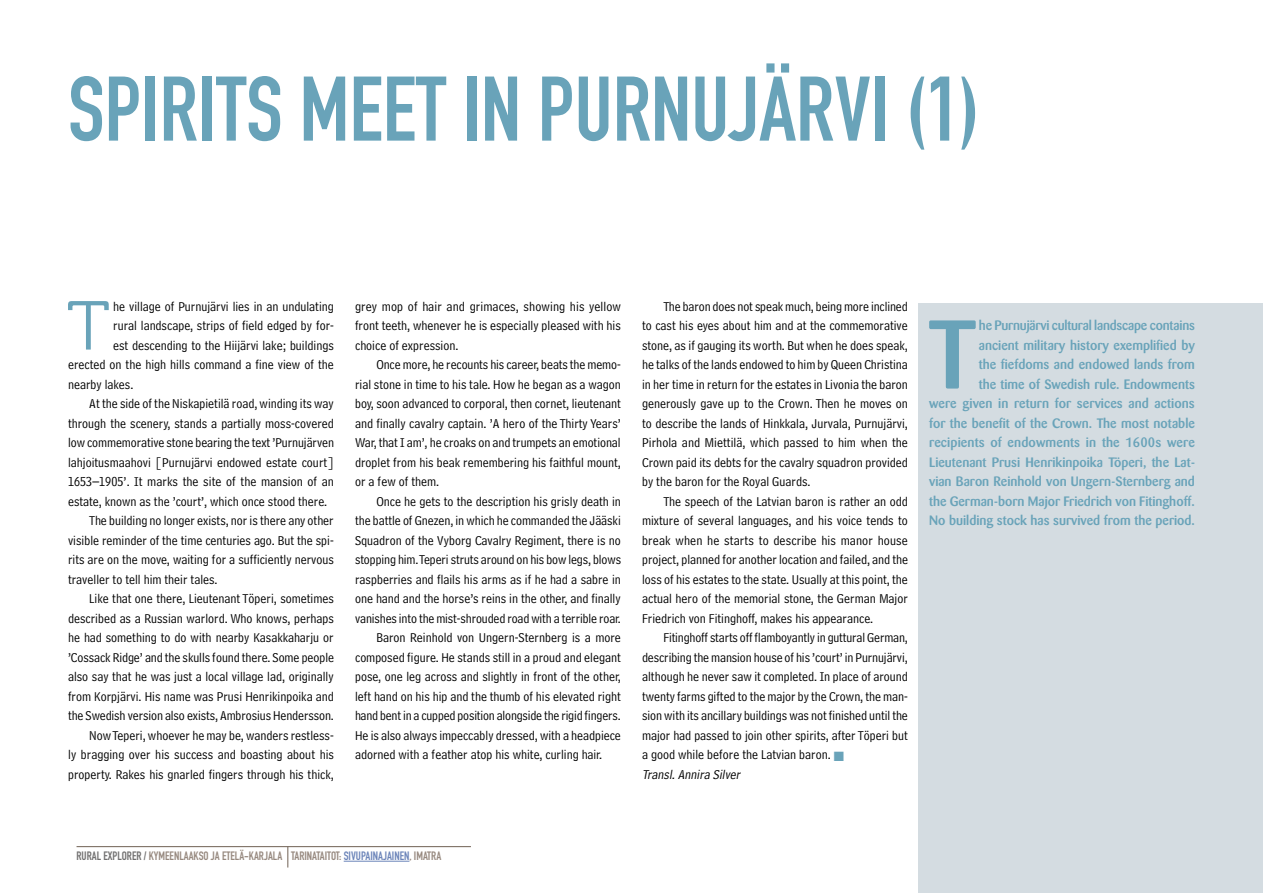
<style>
.page{position:relative;width:1263px;height:893px;background:#fff}
.page>*{position:absolute;margin:0;border:0;box-sizing:border-box;transform-origin:0 0}
.KuvatyyliANGI{font:500 96.3px "Barmeno";color:#69a3b9}
.Otsikko{font:700 90px "DIN Condensed";color:#69a3b9}
.leipis_Angi_Eng{font:69px "Museo 300";color:#69a3b9}
.leipis_sis_Eng{font:13.5px/19.5px "Bell Centennial Address";color:#000;text-align:justify}
.KuvatyyliANGI-2{font:500 13.5px/19.5px "Barmeno";color:#69a3b9;text-align:right}
.leipis_Angi_Eng-2{font:13.5px "Bell Centennial Address";color:#000}
.leipis_ensirivi_Eng{font:italic 13.5px "Bell Centennial Address";color:#000}
.t1{font:700 12px "DIN Condensed";color:#96887e}
.s1{color:#69a3b9}
.s2{color:#706f6f}
.s3{color:#6b84b9}
</style>
<div class="page">
<div style="left:918px;top:303px;width:345px;height:590px;background:#d4dce1"></div>
<hr style="left:344px;top:861px;width:65px;height:1px;background:#6b84b9">
<hr style="left:77px;top:846px;width:394px;height:1px;background:#706154">
<svg style="left:287px;top:847px;width:1px;height:20px"></svg>
<p class="Otsikko" style="left:68px;top:49px;width:913px">SPIRITS MEET IN PURNUJÄRVI (1)</p>
<p class="leipis_Angi_Eng" style="left:67px;top:289px;width:44px">T</p>
<p class="leipis_Angi_Eng-2" style="left:113px;top:298px;width:222px">he village of Purnujärvi lies in an undulating</p>
<p class="leipis_Angi_Eng-2" style="left:113px;top:318px;width:222px">rural landscape, strips of field edged by for-</p>
<p class="leipis_Angi_Eng-2" style="left:113px;top:337px;width:222px">est descending to the Hiijärvi lake; buildings</p>
<p class="leipis_Angi_Eng-2" style="left:68px;top:357px;width:267px">erected on the high hills command a fine view of the</p>
<p class="leipis_Angi_Eng-2" style="left:68px;top:376px;width:67px">nearby lakes.</p>
<p class="leipis_sis_Eng" style="left:68px;top:394px;width:267px;text-indent:21px">At the side of the Niskapietilä road, winding its way through the scenery, stands a partially moss-covered low commemorative stone bearing the text ’Purnujärven lahjoitusmaahovi [Purnujärvi endowed estate court] 1653–1905’. It marks the site of the mansion of an estate, known as the ’court’, which once stood there.</p>
<p class="leipis_sis_Eng" style="left:68px;top:511px;width:267px;text-indent:21px">The building no longer exists, nor is there any other visible reminder of the time centuries ago. But the spi&shy;rits are on the move, waiting for a sufficiently nervous traveller to tell him their tales.</p>
<p class="leipis_sis_Eng" style="left:68px;top:589px;width:267px;text-indent:21px">Like that one there, Lieutenant Töperi, sometimes described as a Russian warlord. Who knows, perhaps he had something to do with nearby Kasakkaharju or ’Cossack Ridge’ and the skulls found there. Some people also say that he was just a local village lad, originally from Korpjärvi. His name was Prusi Henrikinpoika and the Swedish version also exists, Ambrosius Hendersson.</p>
<p class="leipis_sis_Eng" style="left:68px;top:725px;width:267px;text-indent:21px">Now Teperi, whoever he may be, wanders restless&shy;ly bragging over his success and boasting about his property. Rakes his gnarled fingers through his thick,</p>
<p class="leipis_sis_Eng" style="left:355px;top:296px;width:267px">grey mop of hair and grimaces, showing his yellow front teeth, whenever he is especially pleased with his choice of expression.</p>
<p class="leipis_sis_Eng" style="left:355px;top:355px;width:267px;text-indent:21px">Once more, he recounts his career, beats the memo&shy;rial stone in time to his tale. How he began as a wagon boy, soon advanced to corporal, then cornet, lieutenant and finally cavalry captain. ’A hero of the Thirty Years’ War, that I am’, he croaks on and trumpets an emotional droplet from his beak remembering his faithful mount, or a few of them.</p>
<p class="leipis_sis_Eng" style="left:355px;top:491px;width:267px;text-indent:21px">Once he gets to the description his grisly death in the battle of Gnezen, in which he commanded the Jääski Squadron of the Vyborg Cavalry Regiment, there is no stopping him. Teperi struts around on his bow legs, blows raspberries and flails his arms as if he had a sabre in one hand and the horse’s reins in the other, and finally vanishes into the mist-shrouded road with a terrible roar.</p>
<p class="leipis_sis_Eng" style="left:355px;top:628px;width:267px;text-indent:21px">Baron Reinhold von Ungern-Sternberg is a more composed figure. He stands still in a proud and elegant pose, one leg across and slightly in front of the other, left hand on his hip and the thumb of his elevated right hand bent in a cupped position alongside the rigid fingers.<br>He is also always impeccably dressed, with a headpiece adorned with a feather atop his white, curling hair.</p>
<p class="leipis_sis_Eng" style="left:642px;top:296px;width:267px;text-indent:21px">The baron does not speak much, being more inclined to cast his eyes about him and at the commemorative stone, as if gauging its worth. But when he does speak, he talks of the lands endowed to him by Queen Christina in her time in return for the estates in Livonia the baron generously gave up to the Crown. Then he moves on to describe the lands of Hinkkala, Jurvala, Purnujärvi, Pirhola and Miettilä, which passed to him when the Crown paid its debts for the cavalry squadron provided by the baron for the Royal Guards.</p>
<p class="leipis_sis_Eng" style="left:642px;top:491px;width:267px;text-indent:21px">The speech of the Latvian baron is rather an odd mixture of several languages, and his voice tends to break when he starts to describe his manor house project, planned for another location and failed, and the loss of his estates to the state. Usually at this point, the actual hero of the memorial stone, the German Major Friedrich von Fitinghoff, makes his appearance.</p>
<p class="leipis_sis_Eng" style="left:642px;top:628px;width:267px;text-indent:21px">Fitinghoff starts off flamboyantly in guttural German, describing the mansion house of his ’court’ in Purnujärvi, although he never saw it completed. In place of around twenty farms gifted to the major by the Crown, the man&shy;sion with its ancillary buildings was not finished until the major had passed to join other spirits, after Töperi but a good while before the Latvian baron. <span class="s1">■</span></p>
<p class="leipis_ensirivi_Eng" style="left:642px;top:766px;width:103px">Transl.Annira Silver</p>
<p class="KuvatyyliANGI-2" style="left:929px;top:316px;width:267px">he Purnujärvi cultural landscape contains<br>ancient military history exemplified by<br>the fiefdoms and endowed lands from<br>the time of Swedish rule. Endowments<br>were given in return for services and actions for the benefit of the Crown. The most notable recipients of endowments in the 1600s were Lieutenant Prusi Henrikinpoika Töperi, the Lat&shy;vian Baron Reinhold von Ungern-Sternberg and the German-born Major Friedrich von Fitinghoff.<br>No building stock has survived from the period.</p>
<p class="KuvatyyliANGI" style="left:928px;top:298px;width:50px">T</p>
<p class="t1" style="left:77px;top:848px;width:366px"><span class="s2">RURAL EXPLORER /</span> KYMEENLAAKSO JA ETELÄ-KARJALA TARINATAITOT: <span class="s3">SIVUPAINAJAINEN</span>, IMATRA</p>
</div>
